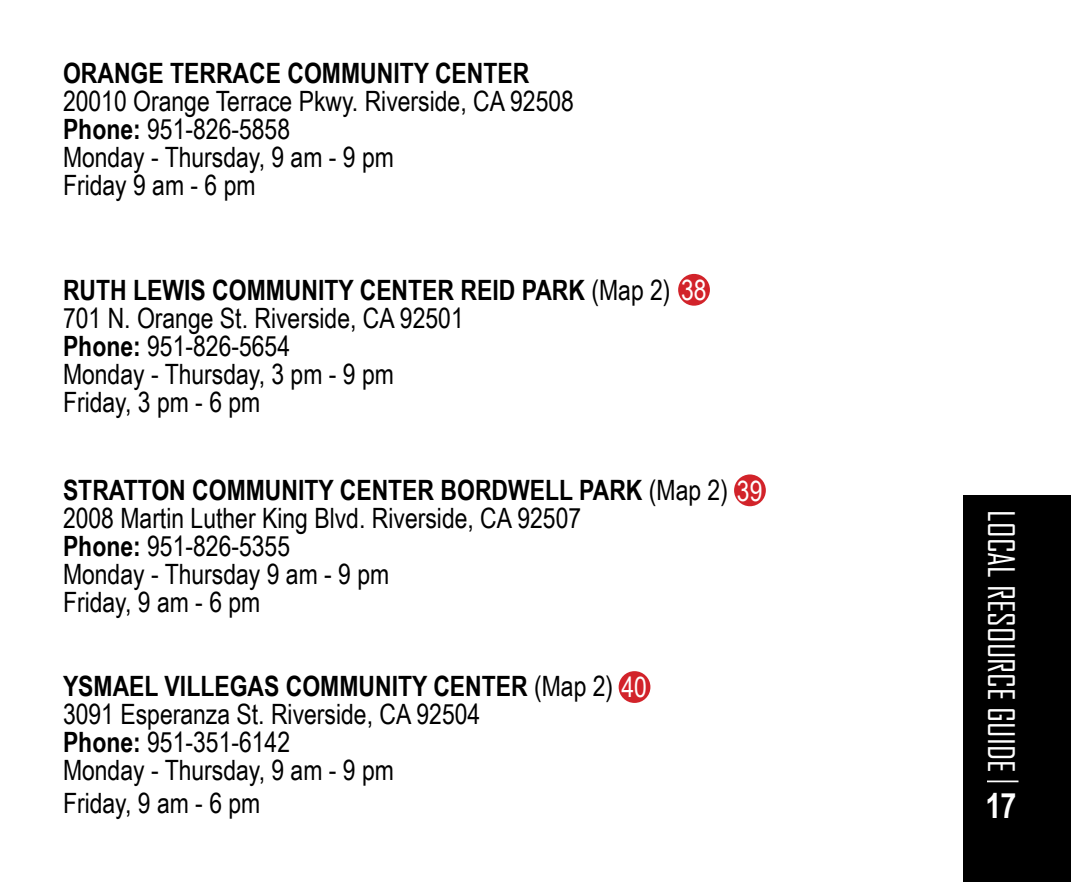
<style>
.page{position:relative;width:1071px;height:882px;background:#fff}
.page>*{position:absolute;margin:0;border:0;box-sizing:border-box;transform-origin:0 0}
.t1{font:35px "Agency FB";color:#fff}
.t2{font:700 35px "Arial Narrow";color:#fff}
.t3{font:28px/28px "Arial Narrow";color:#000}
.t4{font:700 28px "Arial Narrow";color:#000}
.s1{font-weight:700}
.s2{color:#fff}
</style>
<div class="page">
<div style="left:963px;top:496px;width:108px;height:386px;background:#000"></div>
<hr style="left:987px;top:781px;width:31px;height:1px;background:#fff">
<div style="left:678px;top:274px;width:32px;height:32px;background:#d2232a;border-radius:50%"></div>
<div style="left:734px;top:474px;width:32px;height:32px;background:#d2232a;border-radius:50%"></div>
<div style="left:619px;top:671px;width:31px;height:32px;background:#d2232a;border-radius:50%"></div>
<p class="t4" style="left:63px;top:52px;width:468px">ORANGE TERRACE COMMUNITY CENTER</p>
<p class="t3" style="left:63px;top:86px;width:513px">20010 Orange Terrace Pkwy. Riverside, CA 92508<br><span class="s1">Phone:</span> 951-826-5858<br>Monday - Thursday, 9 am - 9 pm<br>Friday 9 am - 6 pm</p>
<p class="t3" style="left:63px;top:275px;width:645px"><span class="s1">RUTH LEWIS COMMUNITY CENTER REID PARK</span> (Map 2) <span class="s2">38<br></span>701 N. Orange St. Riverside, CA 92501<br><span class="s1">Phone:</span> 951-826-5654<br>Monday - Thursday, 3 pm - 9 pm<br>Friday, 3 pm - 6 pm</p>
<p class="t3" style="left:63px;top:475px;width:701px"><span class="s1">STRATTON COMMUNITY CENTER BORDWELL PARK</span> (Map 2) <span class="s2">39<br></span>2008 Martin Luther King Blvd. Riverside, CA 92507<br><span class="s1">Phone:</span> 951-826-5355<br>Monday - Thursday 9 am - 9 pm<br>Friday, 9 am - 6 pm</p>
<p class="t3" style="left:63px;top:671px;width:586px"><span class="s1">YSMAEL VILLEGAS COMMUNITY CENTER</span> (Map 2) <span class="s2">40<br></span>3091 Esperanza St. Riverside, CA 92504<br><span class="s1">Phone:</span> 951-351-6142<br>Monday - Thursday, 9 am - 9 pm</p>
<p class="t3" style="left:63px;top:788px;width:199px">Friday, 9 am - 6 pm</p>
<p class="t1" style="left:1023px;top:510px;width:264px;rotate:90deg">LOCAL RESOURCE GUIDE</p>
<p class="t2" style="left:985px;top:779px;width:33px">17</p>
</div>
